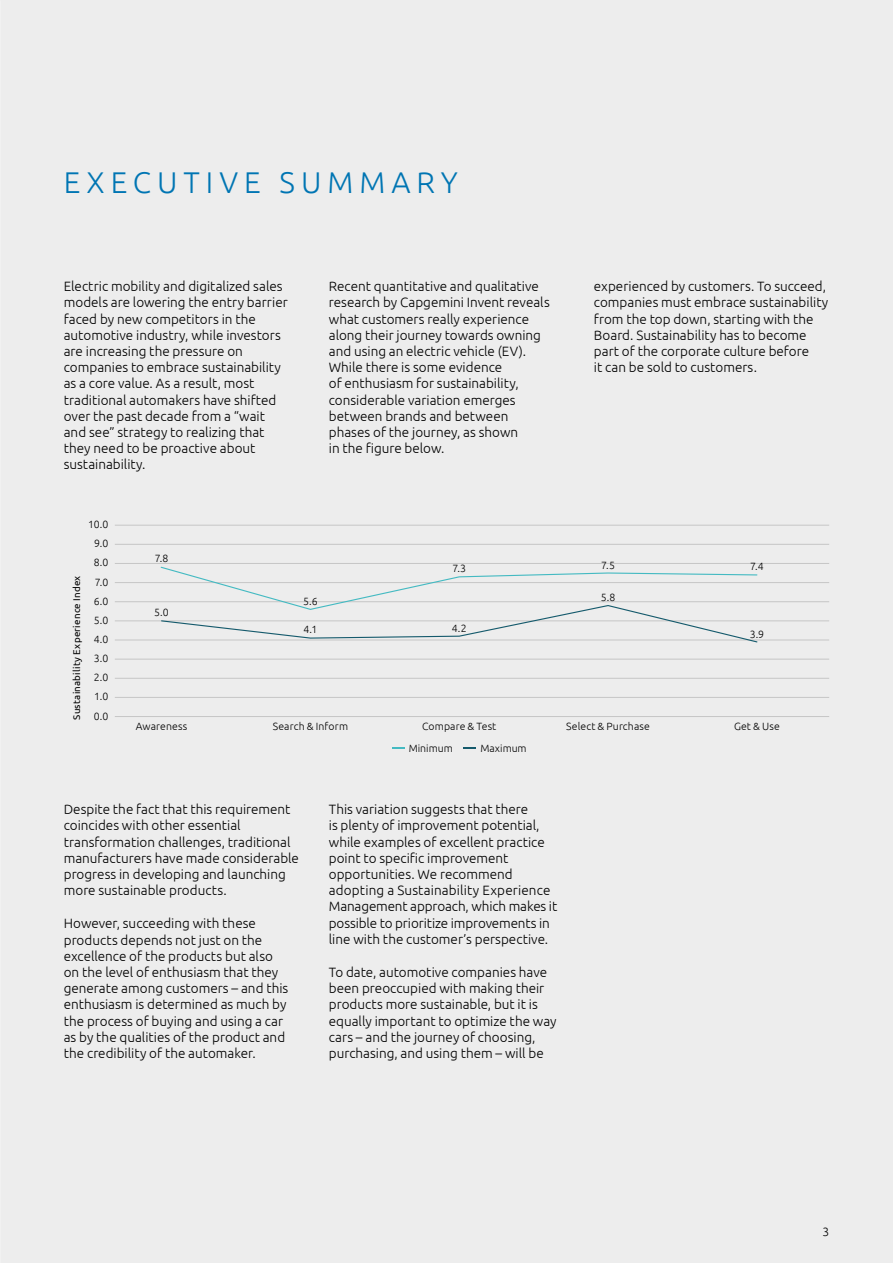
<style>
.page{position:relative;width:893px;height:1263px;background:#ededed}
.page>*{position:absolute;margin:0;border:0;box-sizing:border-box;transform-origin:0 0}
.t1{font:300 30px "Ubuntu";letter-spacing:.2em;color:#0075b3}
.t2{font:300 13.5px/16.2px "Ubuntu";color:#000}
.t3{font:300 12px "Ubuntu";color:#000}
.t4{font:300 10.5px/19.2px "Ubuntu";letter-spacing:.005em;color:#000;text-align:justify}
.t5{font:9.75px "Ubuntu";letter-spacing:.025em;color:#000}
</style>
<div class="page">
<hr style="left:115px;top:525px;width:714px;height:1px;background:#c6c6c6">
<hr style="left:115px;top:544px;width:714px;height:1px;background:#c6c6c6">
<hr style="left:115px;top:563px;width:714px;height:1px;background:#c6c6c6">
<hr style="left:115px;top:582px;width:714px;height:1px;background:#c6c6c6">
<hr style="left:115px;top:601px;width:714px;height:1px;background:#c6c6c6">
<hr style="left:115px;top:620px;width:714px;height:1px;background:#c6c6c6">
<hr style="left:115px;top:640px;width:714px;height:1px;background:#c6c6c6">
<hr style="left:115px;top:659px;width:714px;height:1px;background:#c6c6c6">
<hr style="left:115px;top:678px;width:714px;height:1px;background:#c6c6c6">
<hr style="left:115px;top:697px;width:714px;height:1px;background:#c6c6c6">
<hr style="left:115px;top:716px;width:714px;height:1px;background:#c6c6c6">
<svg style="left:160px;top:566px;width:598px;height:77px"></svg>
<svg style="left:392px;top:747px;width:13px;height:2px"></svg>
<svg style="left:463px;top:747px;width:13px;height:2px"></svg>
<h1 class="t1" style="left:64px;top:165px;width:396px">EXECUTIVE SUMMARY</h1>
<p class="t2" style="left:64px;top:278px;width:225px">Electric mobility and digitalized sales models are lowering the entry barrier faced by new competitors in the automotive industry, while investors are increasing the pressure on companies to embrace sustainability as a core value. As a result, most traditional automakers have shifted over the past decade from a “wait and see” strategy to realizing that they need to be proactive about sustainability.</p>
<p class="t2" style="left:329px;top:278px;width:222px">Recent quantitative and qualitative research by Capgemini Invent reveals what customers really experience along their journey towards owning and using an electric vehicle (EV).<br>While there is some evidence<br>of enthusiasm for sustainability, considerable variation emerges between brands and between phases of the journey, as shown<br>in the figure below.</p>
<p class="t2" style="left:594px;top:278px;width:236px">experienced by customers. To succeed, companies must embrace sustainability from the top down, starting with the Board. Sustainability has to become part of the corporate culture before<br>it can be sold to customers.</p>
<p class="t4" style="left:94px;top:515px;width:16px;text-indent:-5px">10.0<br>9.0<br>8.0<br>7.0<br>6.0<br>5.0<br>4.0<br>3.0<br>2.0<br>1.0<br>0.0</p>
<p class="t5" style="left:71px;top:720px;width:146px;rotate:-90deg">Sustainability Experience Index</p>
<p class="t4" style="left:155px;top:549px;width:15px">7.8</p>
<p class="t4" style="left:154px;top:603px;width:16px">5.0</p>
<p class="t4" style="left:303px;top:592px;width:16px">5.6</p>
<p class="t4" style="left:452px;top:559px;width:15px">7.3</p>
<p class="t4" style="left:601px;top:555px;width:15px">7.5</p>
<p class="t4" style="left:750px;top:556px;width:15px">7.4</p>
<p class="t4" style="left:601px;top:588px;width:16px">5.8</p>
<p class="t4" style="left:303px;top:620px;width:15px">4.1</p>
<p class="t4" style="left:452px;top:618px;width:16px">4.2</p>
<p class="t4" style="left:750px;top:624px;width:16px">3.9</p>
<p class="t4" style="left:136px;top:716px;width:53px">Awareness</p>
<p class="t4" style="left:273px;top:716px;width:77px">Search &amp; Inform</p>
<p class="t4" style="left:422px;top:716px;width:76px">Compare &amp; Test</p>
<p class="t4" style="left:566px;top:716px;width:85px">Select &amp; Purchase</p>
<p class="t4" style="left:734px;top:716px;width:47px">Get &amp; Use</p>
<p class="t4" style="left:409px;top:738px;width:46px">Minimum</p>
<p class="t4" style="left:480px;top:738px;width:48px">Maximum</p>
<p class="t2" style="left:64px;top:801px;width:237px">Despite the fact that this requirement coincides with other essential transformation challenges, traditional manufacturers have made considerable progress in developing and launching more sustainable products.</p>
<p class="t2" style="left:64px;top:915px;width:226px">However, succeeding with these products depends not just on the excellence of the products but also on the level of enthusiasm that they generate among customers – and this enthusiasm is determined as much by the process of buying and using a car as by the qualities of the product and the credibility of the automaker.</p>
<p class="t2" style="left:329px;top:801px;width:230px">This variation suggests that there<br>is plenty of improvement potential, while examples of excellent practice point to specific improvement opportunities. We recommend adopting a Sustainability Experience Management approach, which makes it possible to prioritize improvements in line with the customer’s perspective.</p>
<p class="t2" style="left:329px;top:964px;width:229px">To date, automotive companies have been preoccupied with making their products more sustainable, but it is equally important to optimize the way cars – and the journey of choosing, purchasing, and using them – will be</p>
<p class="t3" style="left:822px;top:1224px;width:8px">3</p>
</div>
